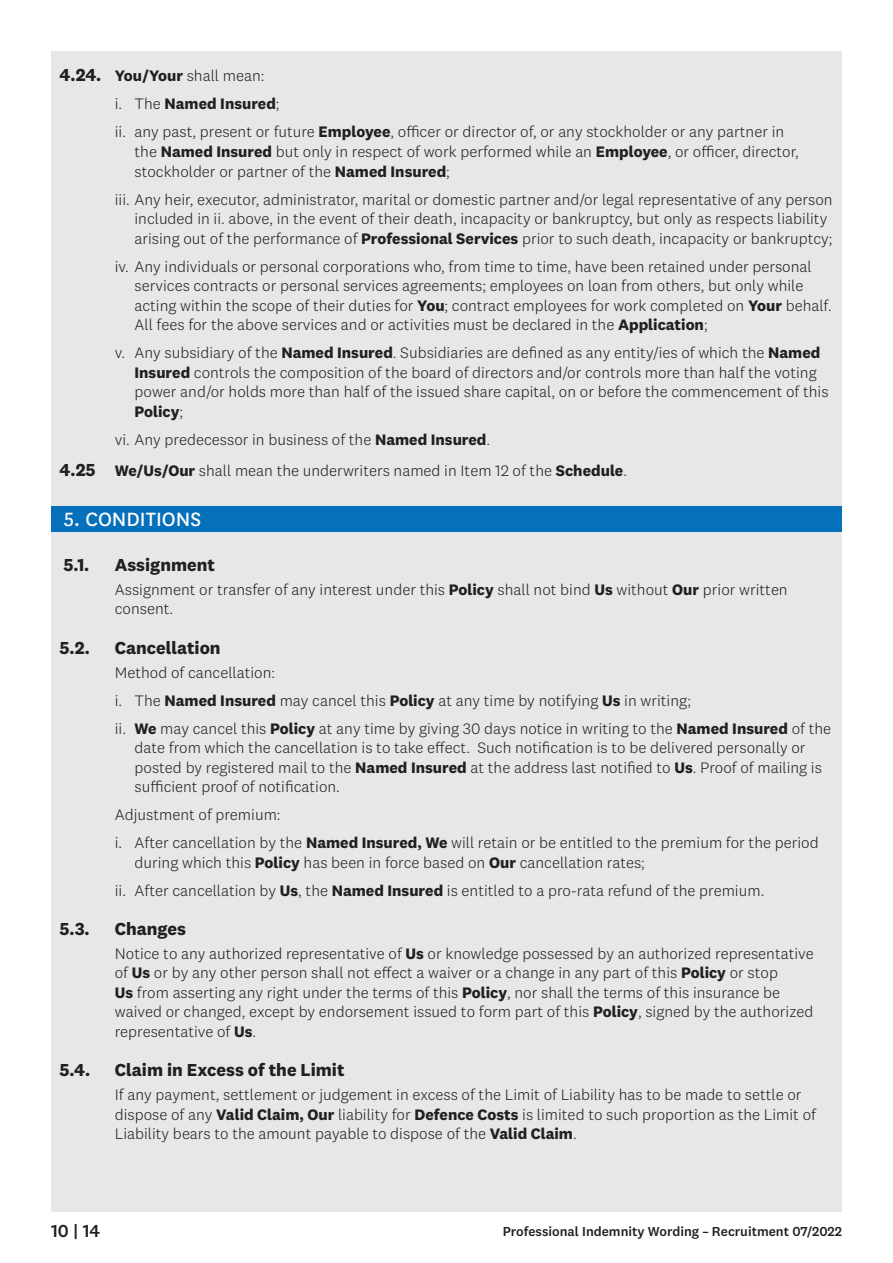
<style>
.page{position:relative;width:893px;height:1263px;background:#fff}
.page>*{position:absolute;margin:0;border:0;box-sizing:border-box;transform-origin:0 0}
.t1{font:22.5px "National";color:#fff}
.t2{font:700 18px "National 2";color:#231f20}
.t3{font:500 18px "National 2";color:#231f20}
.t4{font:300 15.75px/19.5px "National 2";color:#231f20}
.t5{font:500 13.5px "National 2";color:#231f20}
.s1{font-weight:700;font-size:18px}
.s2{font-weight:700}
</style>
<div class="page">
<div style="left:51px;top:51px;width:791px;height:1161px;background:#e6e7e9"></div>
<div style="left:51px;top:506px;width:791px;height:25px;background:#0671ba"></div>
<p class="t4" style="left:115px;top:62px;width:671px;line-height:28px;text-indent:-55px"><span class="s1">4.24.</span> <span class="s2">You/Your</span> shall mean:<br>i. The <span class="s2">Named Insured</span>;<br>ii. any past, present or future <span class="s2">Employee</span>, officer or director of, or any stockholder or any partner in</p>
<p class="t4" style="left:135px;top:142px;width:666px">the <span class="s2">Named Insured</span> but only in respect of work performed while an <span class="s2">Employee</span>, or officer, director, stockholder or partner of the <span class="s2">Named Insured</span>;</p>
<p class="t4" style="left:135px;top:189px;width:700px;text-indent:-20px">iii. Any heir, executor, administrator, marital or domestic partner and/or legal representative of any person included in ii. above, in the event of their death, incapacity or bankruptcy, but only as respects liability arising out of the performance of <span class="s2">Professional Services</span> prior to such death, incapacity or bankruptcy;</p>
<p class="t4" style="left:135px;top:256px;width:699px;text-indent:-20px">iv. Any individuals or personal corporations who, from time to time, have been retained under personal services contracts or personal services agreements; employees on loan from others, but only while acting within the scope of their duties for <span class="s2">You</span>; contract employees for work completed on <span class="s2">Your</span> behalf.<br>All fees for the above services and or activities must be declared in the <span class="s2">Application</span>;</p>
<p class="t4" style="left:135px;top:343px;width:695px;text-indent:-20px">v. Any subsidiary of the <span class="s2">Named Insured</span>. Subsidiaries are defined as any entity/ies of which the <span class="s2">Named Insured</span> controls the composition of the board of directors and/or controls more than half the voting power and/or holds more than half of the issued share capital, on or before the commencement of this <span class="s2">Policy</span>;</p>
<p class="t4" style="left:60px;top:423px;width:569px;line-height:31px;text-indent:55px">vi. Any predecessor in business of the <span class="s2">Named Insured</span>.<br><span class="s1">4.25</span> <span class="s2">We/Us/Our</span> shall mean the underwriters named in Item 12 of the <span class="s2">Schedule</span>.</p>
<h1 class="t1" style="left:64px;top:504px;width:139px">5. CONDITIONS</h1>
<p class="t2" style="left:64px;top:554px;width:27px">5.1.</p>
<p class="t2" style="left:115px;top:554px;width:102px">Assignment</p>
<p class="t4" style="left:115px;top:579px;width:674px">Assignment or transfer of any interest under this <span class="s2">Policy</span> shall not bind <span class="s2">Us</span> without <span class="s2">Our</span> prior written consent.</p>
<p class="t2" style="left:60px;top:636px;width:32px">5.2.</p>
<p class="t2" style="left:115px;top:636px;width:107px">Cancellation</p>
<p class="t4" style="left:115px;top:658px;width:718px;line-height:28px">Method of cancellation:<br>i. The <span class="s2">Named Insured</span> may cancel this <span class="s2">Policy</span> at any time by notifying <span class="s2">Us</span> in writing;<br>ii. <span class="s2">We</span> may cancel this <span class="s2">Policy</span> at any time by giving 30 days notice in writing to the <span class="s2">Named Insured</span> of the</p>
<p class="t4" style="left:135px;top:738px;width:689px">date from which the cancellation is to take effect. Such notification is to be delivered personally or posted by registered mail to the <span class="s2">Named Insured</span> at the address last notified to <span class="s2">Us</span>. Proof of mailing is sufficient proof of notification.</p>
<p class="t4" style="left:115px;top:800px;width:705px;line-height:28px">Adjustment of premium:<br>i. After cancellation by the <span class="s2">Named Insured, We</span> will retain or be entitled to the premium for the period</p>
<p class="t4" style="left:115px;top:848px;width:651px;line-height:28px;text-indent:20px">during which this <span class="s2">Policy</span> has been in force based on <span class="s2">Our</span> cancellation rates;<br>ii. After cancellation by <span class="s2">Us</span>, the <span class="s2">Named Insured</span> is entitled to a pro-rata refund of the premium.</p>
<p class="t2" style="left:60px;top:918px;width:31px">5.3.</p>
<p class="t2" style="left:115px;top:918px;width:73px">Changes</p>
<p class="t4" style="left:115px;top:944px;width:700px">Notice to any authorized representative of <span class="s2">Us</span> or knowledge possessed by an authorized representative of <span class="s2">Us</span> or by any other person shall not effect a waiver or a change in any part of this <span class="s2">Policy</span> or stop<br><span class="s2">Us</span> from asserting any right under the terms of this <span class="s2">Policy</span>, nor shall the terms of this insurance be waived or changed, except by endorsement issued to form part of this <span class="s2">Policy</span>, signed by the authorized representative of <span class="s2">Us</span>.</p>
<p class="t2" style="left:60px;top:1059px;width:32px">5.4.</p>
<p class="t2" style="left:115px;top:1059px;width:231px">Claim in Excess of the Limit</p>
<p class="t4" style="left:115px;top:1085px;width:703px">If any payment, settlement or judgement in excess of the Limit of Liability has to be made to settle or dispose of any <span class="s2">Valid Claim, Our</span> liability for <span class="s2">Defence Costs</span> is limited to such proportion as the Limit of<br>Liability bears to the amount payable to dispose of the <span class="s2">Valid Claim</span>.</p>
<p class="t3" style="left:51px;top:1220px;width:51px">10 | 14</p>
<p class="t5" style="left:503px;top:1223px;width:341px">Professional Indemnity Wording – Recruitment 07/2022</p>
</div>
